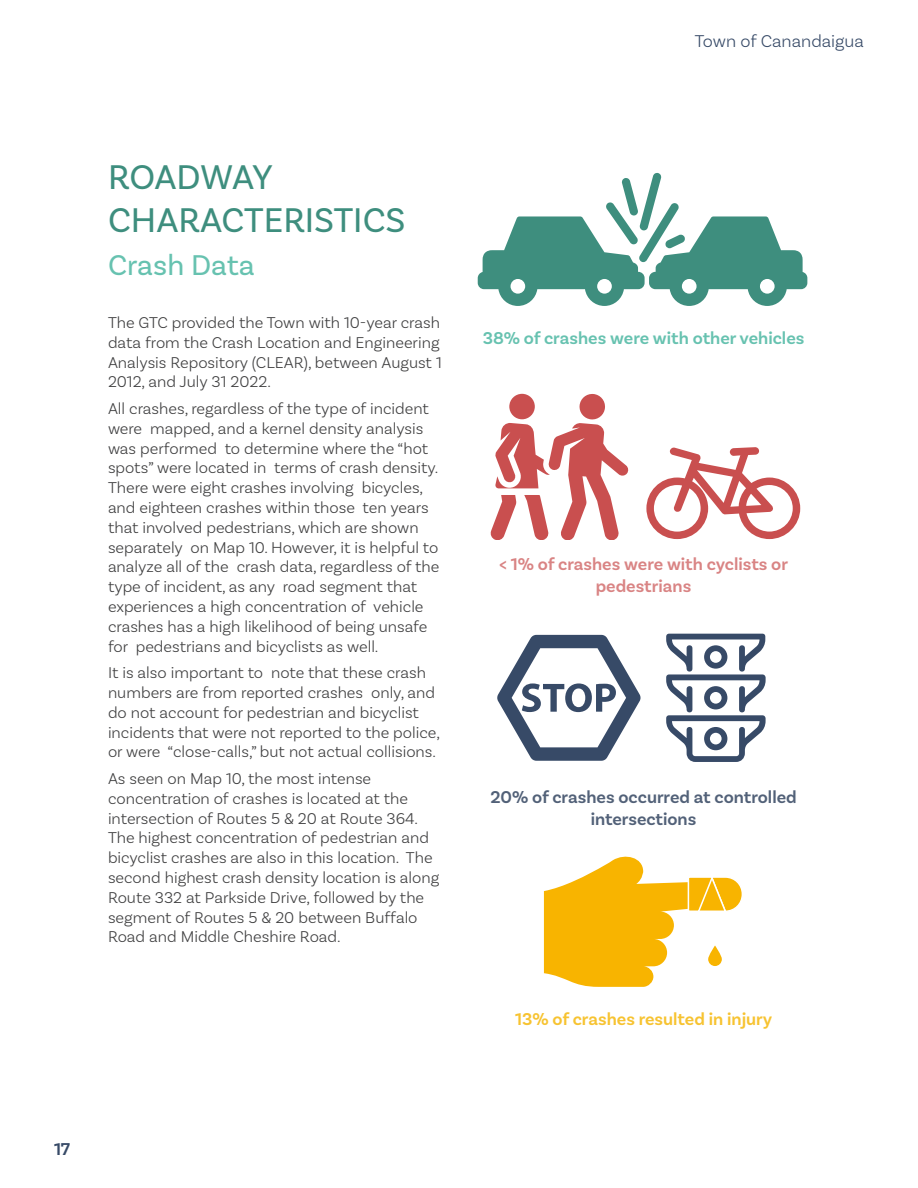
<style>
.page{position:relative;width:918px;height:1188px;background:#fff}
.page>*{position:absolute;margin:0;border:0;box-sizing:border-box;transform-origin:0 0}
.Heading_3{font:36px/43.2px "Basic Sans";color:#3e8e7e}
.Heading_3-2{font:30px "Basic Sans";color:#67c2b0}
.t1{font:600 18px/21.6px "Basic Sans";color:#526178;text-align:center}
.t2{font:600 18px/21.6px "Basic Sans";color:#d98484;text-align:center}
.t3{font:600 18px "Basic Sans";color:#67c2b0}
.t4{font:600 18px "Basic Sans";color:#f7c331}
.t5{font:300 18px "Basic Sans";color:#374a67}
.t6{font:600 18px "Basic Sans";color:#374a67}
.Body{font:300 16.5px/19.8px "Basic Sans";color:#3e3e3f}
</style>
<div class="page">
<svg style="left:478px;top:172px;width:329px;height:134px"></svg>
<svg style="left:490px;top:393px;width:139px;height:146px"></svg>
<div style="left:509px;top:394px;width:26px;height:25px;background:#c94f4f;border-radius:50%"></div>
<svg style="left:646px;top:447px;width:154px;height:92px"></svg>
<svg style="left:497px;top:635px;width:144px;height:126px"></svg>
<svg style="left:544px;top:856px;width:198px;height:131px"></svg>
<svg style="left:666px;top:634px;width:100px;height:128px"></svg>
<p class="t5" style="left:695px;top:30px;width:171px">Town of Canandaigua</p>
<p class="Heading_3" style="left:108px;top:155px;width:299px">ROADWAY<br>CHARACTERISTICS</p>
<p class="Heading_3-2" style="left:108px;top:247px;width:148px">Crash Data</p>
<p class="Body" style="left:108px;top:312px;width:335px">The GTC provided the Town with 10-year crash data from the Crash Location and Engineering Analysis Repository (CLEAR), between August 1<br>2012, and July 31 2022.</p>
<p class="Body" style="left:108px;top:398px;width:333px">All crashes, regardless of the type of incident were mapped, and a kernel density analysis was performed to determine where the “hot spots” were located in terms of crash density.<br>There were eight crashes involving bicycles, and eighteen crashes within those ten years that involved pedestrians, which are shown separately on Map 10. However, it is helpful to analyze all of the crash data, regardless of the type of incident, as any road segment that experiences a high concentration of vehicle crashes has a high likelihood of being unsafe for pedestrians and bicyclists as well.</p>
<p class="Body" style="left:108px;top:663px;width:334px">It is also important to note that these crash numbers are from reported crashes only, and do not account for pedestrian and bicyclist incidents that were not reported to the police, or were “close-calls,” but not actual collisions.</p>
<p class="Body" style="left:108px;top:768px;width:333px">As seen on Map 10, the most intense concentration of crashes is located at the intersection of Routes 5 &amp; 20 at Route 364.<br>The highest concentration of pedestrian and bicyclist crashes are also in this location. The second highest crash density location is along Route 332 at Parkside Drive, followed by the segment of Routes 5 &amp; 20 between Buffalo Road and Middle Cheshire Road.</p>
<p class="t3" style="left:483px;top:327px;width:323px">38% of crashes were with other vehicles</p>
<p class="t2" style="left:500px;top:553px;width:290px">&lt; 1% of crashes were with cyclists or pedestrians</p>
<p class="t1" style="left:490px;top:786px;width:308px">20% of crashes occurred at controlled intersections</p>
<p class="t4" style="left:515px;top:1009px;width:259px">13% of crashes resulted in injury</p>
<p class="t6" style="left:54px;top:1138px;width:18px">17</p>
</div>
